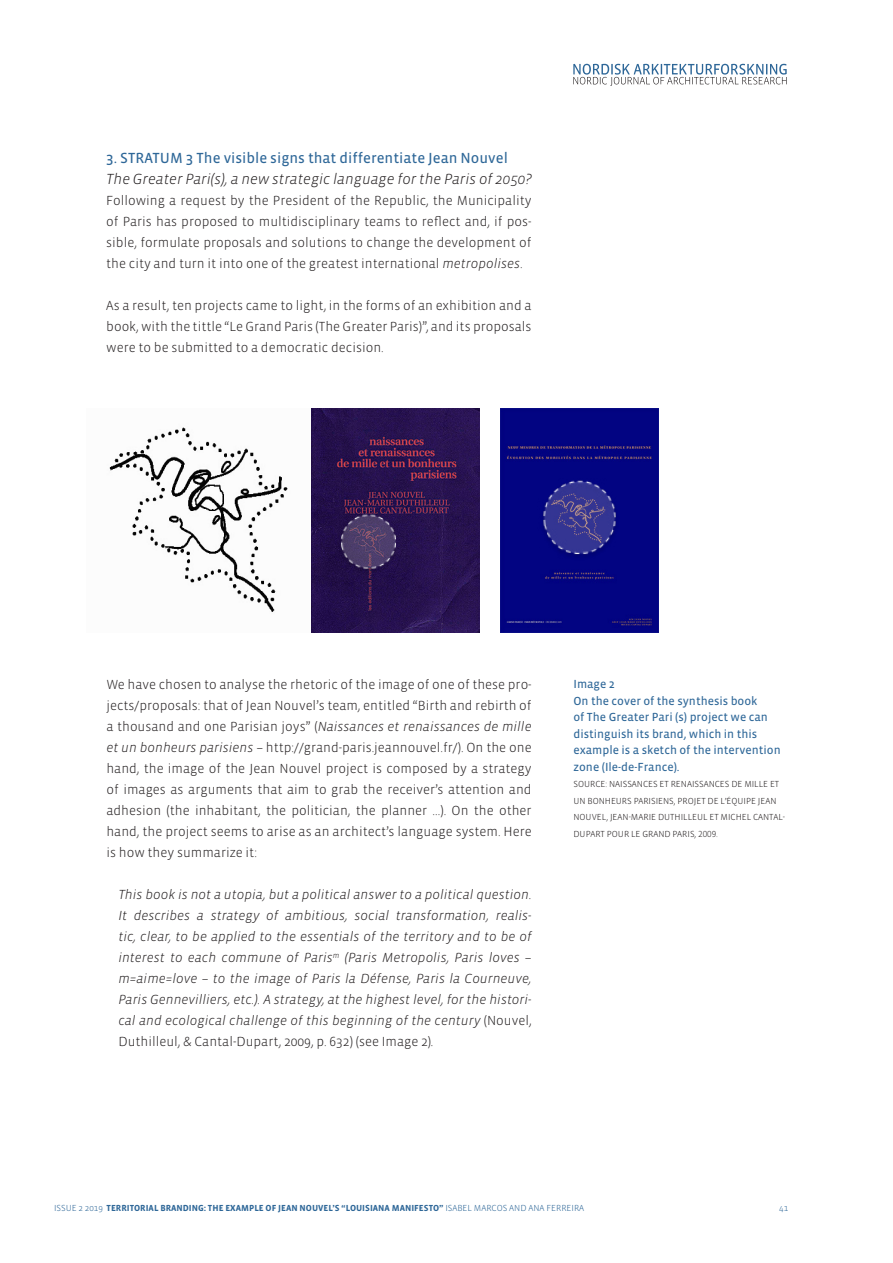
<style>
.page{position:relative;width:893px;height:1263px;background:#fff}
.page>*{position:absolute;margin:0;border:0;box-sizing:border-box;transform-origin:0 0}
.Overskrift_4{font:italic 300 15px "Vista Sans OT";color:#231f20}
.Overskrift_3{font:15px "Vista Sans OT";color:#2e6798}
.t1{font:300 13.5px/21px "Vista Sans OT";color:#231f20;text-align:justify}
.Sitat{font:italic 300 13.5px/21px "Vista Sans OT";color:#231f20;text-align:justify}
.Figurtekst{font:12px/16.5px "Vista Sans OT";color:#2e6798}
.Referanse_foto{font:300 9px/16.5px "Vista Sans OT";color:#231f20}
.t2{font:700 9px "Vista Sans OT";color:#2e6798}
.t3{font:300 9px "Vista Sans OT";color:#2e6798}
.s1{font-style:italic}
.s2{font-style:normal}
.s3{font-weight:300}
</style>
<div class="page">
<svg style="left:573px;top:64px;width:214px;height:22px"></svg>
<img style="left:109px;top:427px;width:179px;height:185px">
<img style="left:311px;top:408px;width:168px;height:225px">
<div style="left:500px;top:409px;width:158px;height:224px;background:#020482"></div>
<img style="left:336px;top:513px;width:60px;height:62px">
<img style="left:537px;top:479px;width:83px;height:82px">
<p class="Overskrift_3" style="left:106px;top:150px;width:403px">3. STRATUM 3 The visible signs that differentiate Jean Nouvel</p>
<p class="Overskrift_4" style="left:106px;top:171px;width:427px">The Greater Pari(s), a new strategic language for the Paris of 2050?</p>
<p class="t1" style="left:106px;top:190px;width:427px">Following a request by the President of the Republic, the Municipality of Paris has proposed to multidisciplinary teams to reflect and, if pos&shy;sible, formulate proposals and solutions to change the development of the city and turn it into one of the greatest international <span class="s1">metropolises</span>.</p>
<p class="t1" style="left:106px;top:295px;width:427px">As a result, ten projects came to light, in the forms of an exhibition and a book, with the tittle “Le Grand Paris (The Greater Paris)”, and its proposals were to be submitted to a democratic decision.</p>
<p class="t1" style="left:106px;top:675px;width:427px">We have chosen to analyse the rhetoric of the image of one of these pro&shy;jects/proposals: that of Jean Nouvel’s team, entitled “Birth and rebirth of a thousand and one Parisian joys” (<span class="s1">Naissances et renaissances de mille et un bonheurs parisiens</span> – http://grand-paris.jeannouvel.fr/). On the one hand, the image of the Jean Nouvel project is composed by a strategy of images as arguments that aim to grab the receiver’s attention and adhesion (the inhabitant, the politician, the planner ...). On the other hand, the project seems to arise as an architect’s language system. Here is how they summarize it:</p>
<p class="Sitat" style="left:118px;top:885px;width:415px">This book is not a utopia, but a political answer to a political question.<br>It describes a strategy of ambitious, social transformation, realis&shy;tic, clear, to be applied to the essentials of the territory and to be of interest to each commune of Paris<sup>m</sup> (Paris Metropolis, Paris loves – m=aime=love – to the image of Paris la Défense, Paris la Courneuve, Paris Gennevilliers, etc.). A strategy, at the highest level, for the histori&shy;cal and ecological challenge of this beginning of the century <span class="s2">(Nouvel, Duthilleul, &amp; Cantal-Dupart, 2009, p. 632) (see Image 2)</span>.</p>
<p class="Figurtekst" style="left:573px;top:676px;width:43px">Image 2</p>
<p class="Figurtekst" style="left:573px;top:692px;width:209px">On the cover of the synthesis book<br>of The Greater Pari (s) project we can distinguish its brand, which in this example is a sketch of the intervention zone (Ile-de-France).</p>
<p class="Referanse_foto" style="left:573px;top:776px;width:213px">SOURCE: NAISSANCES ET RENAISSANCES DE MILLE ET UN BONHEURS PARISIENS, PROJET DE L’ÉQUIPE JEAN NOUVEL, JEAN-MARIE DUTHILLEUL ET MICHEL CANTAL-DUPART POUR LE GRAND PARIS, 2009.</p>
<p class="t2" style="left:54px;top:1204px;width:532px"><span class="s3">ISSUE 2 2019</span> TERRITORIAL BRANDING: THE EXAMPLE OF JEAN NOUVEL’S “LOUISIANA MANIFESTO” <span class="s3">ISABEL MARCOS AND ANA FERREIRA</span></p>
<p class="t3" style="left:779px;top:1204px;width:10px">41</p>
</div>
